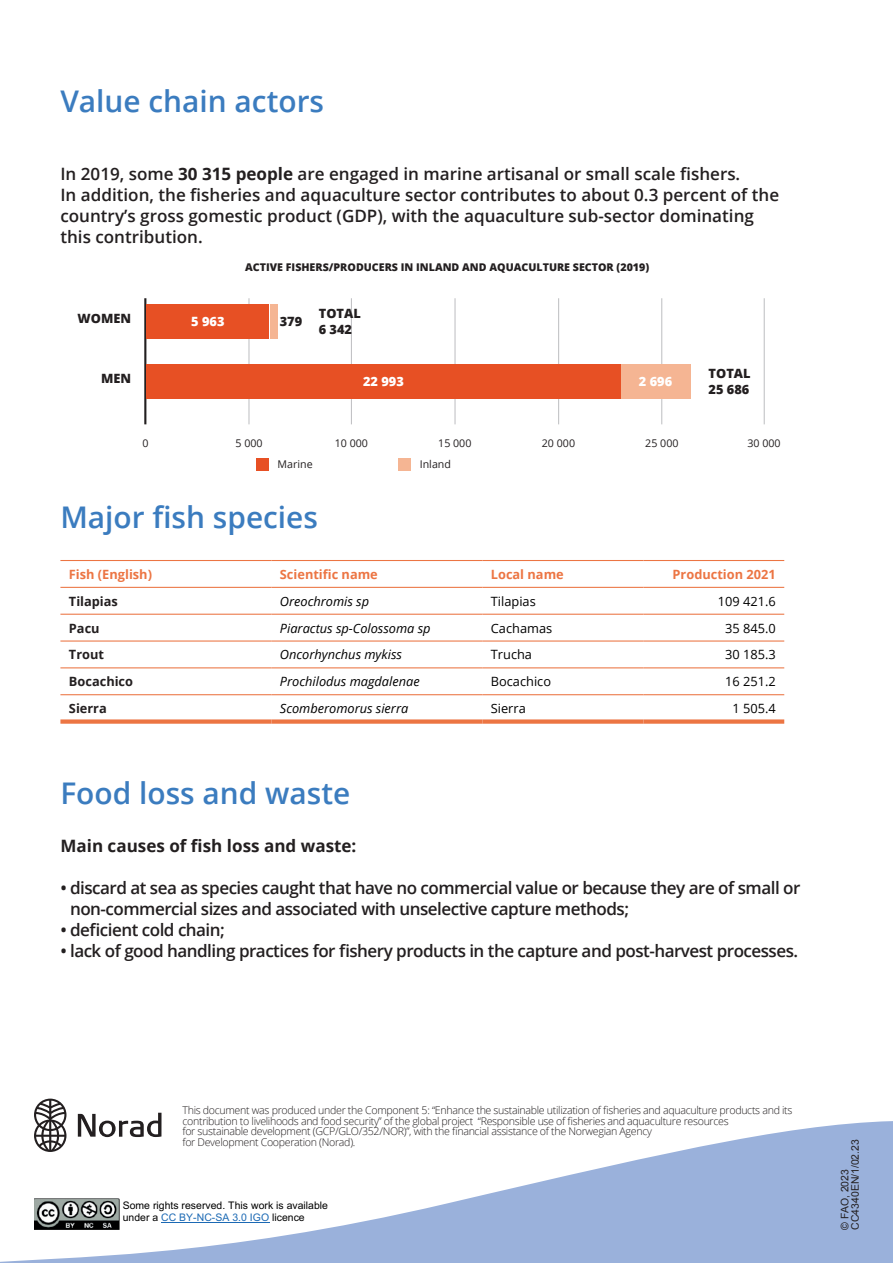
<style>
.page{position:relative;width:893px;height:1263px;background:#fff}
.page>*{position:absolute;margin:0;border:0;box-sizing:border-box;transform-origin:0 0}
.t1{font:600 29.85px "Open Sans";color:#3b7cbf}
.t2{font:600 17.1px/21px "Open Sans";letter-spacing:-.03em;color:#231f20}
.t3{font:600 17.1px/21px "Open Sans";color:#231f20}
.t4{font:700 17.1px "Open Sans";color:#231f20}
.t5{font:italic 12.75px "Open Sans";color:#000001}
.t6{font:12.75px "Open Sans";color:#000001}
.t7{font:700 12.75px "Open Sans";color:#ec7543}
.t8{font:700 12.75px "Open Sans";color:#231f20}
.t9{font:800 12.75px/15.3px "Open Sans";color:#231f20}
.t10{font:800 12.75px "Open Sans";color:#fff}
.t11{font:300 10.65px/10.6px "Open Sans";letter-spacing:-.03em;color:#231f20}
.t12{font:800 10.65px "Open Sans";color:#231f20}
.t13{font:10.65px "Open Sans";color:#231f20}
.t14{font:10.5px/11.9px "Arial";letter-spacing:.005em;color:#000001}
.t15{font:10.5px/10.5px "Arial";color:#231f20}
.s1{font-weight:700}
.s2{color:#1b69b4}
</style>
<div class="page">
<hr style="left:60px;top:560px;width:211px;height:1px;background:#ec7543">
<hr style="left:271px;top:560px;width:211px;height:1px;background:#ec7543">
<hr style="left:482px;top:560px;width:162px;height:1px;background:#ec7543">
<hr style="left:644px;top:560px;width:140px;height:1px;background:#ec7543">
<hr style="left:60px;top:587px;width:211px;height:1px;background:#ec7543">
<hr style="left:271px;top:587px;width:211px;height:1px;background:#ec7543">
<hr style="left:482px;top:587px;width:162px;height:1px;background:#ec7543">
<hr style="left:644px;top:587px;width:140px;height:1px;background:#ec7543">
<hr style="left:60px;top:614px;width:211px;height:1px;background:#ec7543">
<hr style="left:271px;top:614px;width:211px;height:1px;background:#ec7543">
<hr style="left:482px;top:614px;width:162px;height:1px;background:#ec7543">
<hr style="left:644px;top:614px;width:140px;height:1px;background:#ec7543">
<hr style="left:60px;top:640px;width:211px;height:1px;background:#ec7543">
<hr style="left:271px;top:640px;width:211px;height:1px;background:#ec7543">
<hr style="left:482px;top:640px;width:162px;height:1px;background:#ec7543">
<hr style="left:644px;top:640px;width:140px;height:1px;background:#ec7543">
<hr style="left:60px;top:667px;width:211px;height:1px;background:#ec7543">
<hr style="left:271px;top:667px;width:211px;height:1px;background:#ec7543">
<hr style="left:482px;top:667px;width:162px;height:1px;background:#ec7543">
<hr style="left:644px;top:667px;width:140px;height:1px;background:#ec7543">
<hr style="left:60px;top:694px;width:211px;height:1px;background:#ec7543">
<hr style="left:271px;top:694px;width:211px;height:1px;background:#ec7543">
<hr style="left:482px;top:694px;width:162px;height:1px;background:#ec7543">
<hr style="left:644px;top:694px;width:140px;height:1px;background:#ec7543">
<div style="left:60px;top:719px;width:211px;height:5px;background:#ec7543"></div>
<div style="left:271px;top:719px;width:211px;height:5px;background:#ec7543"></div>
<div style="left:482px;top:719px;width:162px;height:5px;background:#ec7543"></div>
<div style="left:644px;top:719px;width:140px;height:5px;background:#ec7543"></div>
<hr style="left:144px;top:298px;width:2px;height:126px;background:#231f20">
<hr style="left:249px;top:298px;width:1px;height:126px;background:#bcbdc0">
<hr style="left:351px;top:298px;width:1px;height:126px;background:#bcbdc0">
<hr style="left:455px;top:298px;width:1px;height:126px;background:#bcbdc0">
<hr style="left:558px;top:298px;width:1px;height:126px;background:#bcbdc0">
<hr style="left:661px;top:298px;width:1px;height:126px;background:#bcbdc0">
<hr style="left:764px;top:298px;width:1px;height:126px;background:#bcbdc0">
<div style="left:256px;top:458px;width:12px;height:12px;background:#e75024"></div>
<div style="left:398px;top:458px;width:12px;height:12px;background:#f5b593"></div>
<div style="left:146px;top:304px;width:123px;height:34px;background:#e75024"></div>
<div style="left:270px;top:304px;width:7px;height:34px;background:#f5b593"></div>
<div style="left:146px;top:364px;width:475px;height:34px;background:#e75024"></div>
<div style="left:621px;top:364px;width:70px;height:34px;background:#f5b593"></div>
<svg style="left:0;top:1121px;width:893px;height:142px"></svg>
<svg style="left:78px;top:1113px;width:84px;height:24px"></svg>
<svg style="left:34px;top:1098px;width:32px;height:54px"></svg>
<hr style="left:161px;top:1222px;width:108px;height:1px;background:#1b69b4">
<img style="left:34px;top:1199px;width:86px;height:30px">
<h1 class="t1" style="left:60px;top:81px;width:265px">Value chain actors</h1>
<p class="t3" style="left:60px;top:163px;width:720px">In 2019, some <span class="s1">30 315 people</span> are engaged in marine artisanal or small scale fishers.<br>In addition, the fisheries and aquaculture sector contributes to about 0.3 percent of the country’s gross gomestic product (GDP), with the aquaculture sub-sector dominating this contribution.</p>
<p class="t9" style="left:78px;top:310px;width:55px">WOMEN</p>
<p class="t10" style="left:191px;top:312px;width:35px">5 963</p>
<p class="t12" style="left:245px;top:259px;width:406px">ACTIVE FISHERS/PRODUCERS IN INLAND AND AQUACULTURE SECTOR (2019)</p>
<p class="t9" style="left:280px;top:313px;width:24px">379</p>
<p class="t9" style="left:319px;top:306px;width:44px">TOTAL<br>6 342</p>
<p class="t9" style="left:101px;top:370px;width:32px">MEN</p>
<p class="t9" style="left:709px;top:365px;width:44px">TOTAL<br>25 686</p>
<p class="t10" style="left:363px;top:372px;width:42px">22 993</p>
<p class="t10" style="left:639px;top:372px;width:35px">2 696</p>
<p class="t13" style="left:143px;top:436px;width:8px">0</p>
<p class="t13" style="left:236px;top:436px;width:29px">5 000</p>
<p class="t13" style="left:335px;top:436px;width:35px">10 000</p>
<p class="t13" style="left:438px;top:436px;width:35px">15 000</p>
<p class="t13" style="left:542px;top:436px;width:35px">20 000</p>
<p class="t13" style="left:645px;top:436px;width:35px">25 000</p>
<p class="t13" style="left:747px;top:436px;width:35px">30 000</p>
<p class="t13" style="left:278px;top:457px;width:37px">Marine</p>
<p class="t13" style="left:420px;top:457px;width:33px">Inland</p>
<h1 class="t1" style="left:60px;top:497px;width:259px">Major fish species</h1>
<p class="t7" style="left:69px;top:565px;width:85px">Fish (English)</p>
<p class="t7" style="left:280px;top:565px;width:99px">Scientific name</p>
<p class="t7" style="left:491px;top:565px;width:74px">Local name</p>
<p class="t7" style="left:673px;top:565px;width:105px">Production 2021</p>
<p class="t8" style="left:69px;top:592px;width:51px">Tilapias</p>
<p class="t5" style="left:280px;top:592px;width:91px">Oreochromis sp</p>
<p class="t6" style="left:491px;top:592px;width:46px">Tilapias</p>
<p class="t6" style="left:718px;top:592px;width:59px">109 421.6</p>
<p class="t8" style="left:69px;top:619px;width:32px">Pacu</p>
<p class="t5" style="left:280px;top:619px;width:152px">Piaractus sp-Colossoma sp</p>
<p class="t6" style="left:491px;top:619px;width:63px">Cachamas</p>
<p class="t6" style="left:725px;top:619px;width:52px">35 845.0</p>
<p class="t8" style="left:69px;top:646px;width:37px">Trout</p>
<p class="t5" style="left:280px;top:646px;width:124px">Oncorhynchus mykiss</p>
<p class="t6" style="left:491px;top:646px;width:43px">Trucha</p>
<p class="t6" style="left:725px;top:646px;width:52px">30 185.3</p>
<p class="t8" style="left:69px;top:672px;width:66px">Bocachico</p>
<p class="t5" style="left:280px;top:673px;width:141px">Prochilodus magdalenae</p>
<p class="t6" style="left:491px;top:673px;width:62px">Bocachico</p>
<p class="t6" style="left:725px;top:673px;width:52px">16 251.2</p>
<p class="t8" style="left:69px;top:699px;width:39px">Sierra</p>
<p class="t5" style="left:280px;top:700px;width:130px">Scomberomorus sierra</p>
<p class="t6" style="left:491px;top:700px;width:36px">Sierra</p>
<p class="t6" style="left:732px;top:700px;width:45px">1 505.4</p>
<h1 class="t1" style="left:60px;top:773px;width:291px">Food loss and waste</h1>
<h2 class="t4" style="left:60px;top:834px;width:298px">Main causes of fish loss and waste:</h2>
<h2 class="t2" style="left:70px;top:877px;width:732px;text-indent:-10px">• discard at sea as species caught that have no commercial value or because they are of small or non-commercial sizes and associated with unselective capture methods;</h2>
<h2 class="t2" style="left:60px;top:919px;width:166px">• deficient cold chain;</h2>
<h2 class="t2" style="left:60px;top:940px;width:739px">• lack of good handling practices for fishery products in the capture and post-harvest processes.</h2>
<p class="t11" style="left:182px;top:1105px;width:611px">This document was produced under the Component 5: “Enhance the sustainable utilization of fisheries and aquaculture products and its contribution to livelihoods and food security” of the global project “Responsible use of fisheries and aquaculture resources<br>for sustainable development (GCP/GLO/352/NOR)”, with the financial assistance of the Norwegian Agency<br>for Development Cooperation (Norad).</p>
<p class="t14" style="left:123px;top:1199px;width:207px">Some rights reserved. This work is available under a <span class="s2">CC BY-NC-SA 3.0 IGO</span> licence</p>
<p class="t15" style="left:840px;top:1230px;width:92px;rotate:-90deg">© FAO, 2023<br>CC4340EN/1/02.23</p>
</div>
